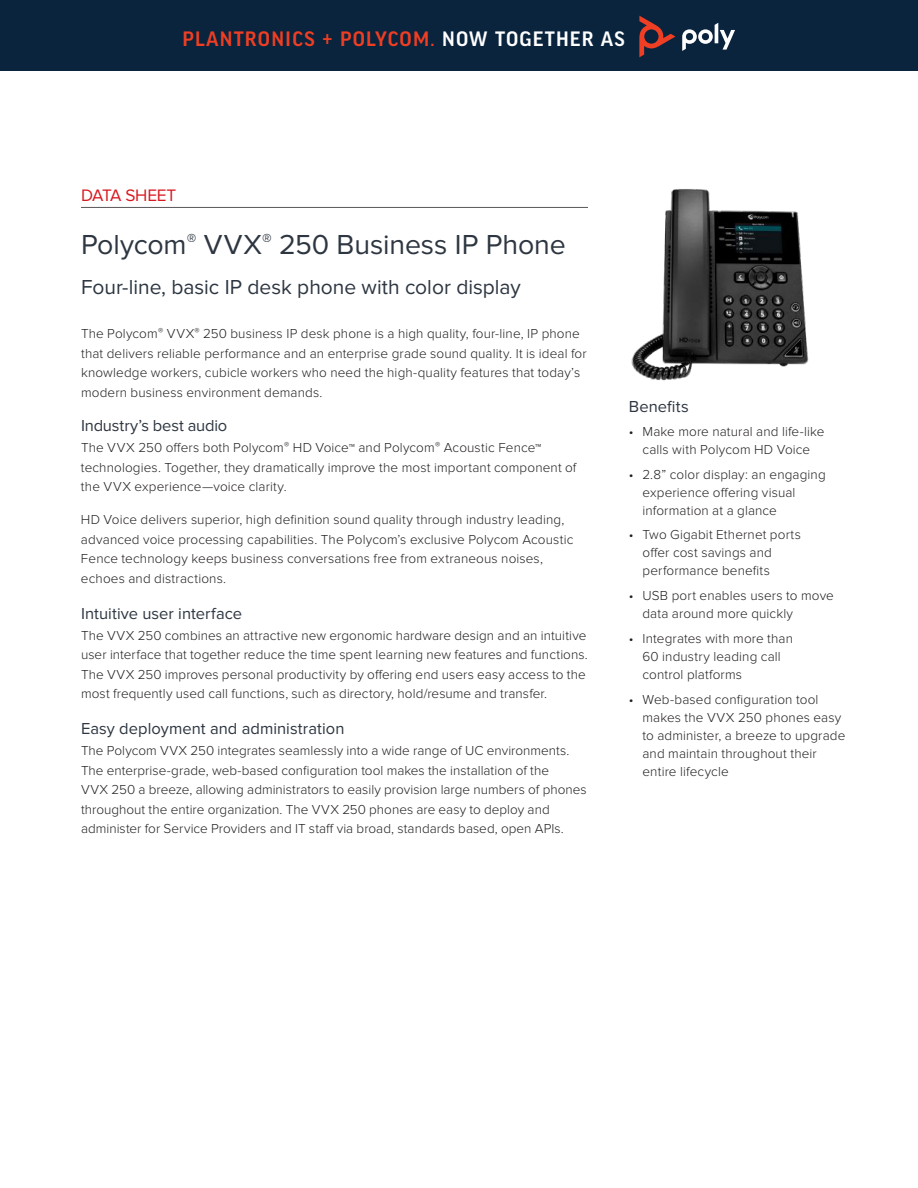
<style>
.page{position:relative;width:918px;height:1188px;background:#fff}
.page>*{position:absolute;margin:0;border:0;box-sizing:border-box;transform-origin:0 0}
.t1{font:28.5px "Proxima Nova";letter-spacing:-.005em;color:#2d3641}
.t2{font:500 22.2px "Good Headline Offc Pro";letter-spacing:.05em;color:#ee3e23}
.t3{font:21px "Proxima Nova";color:#2d3641}
.t4{font:17.25px "Proxima Nova";letter-spacing:-.015em;color:#d71920}
.t5{font:16.5px "Proxima Nova";letter-spacing:.005em;color:#2d3641}
.t6{font:300 13.5px/19.5px "Proxima Nova";letter-spacing:.01em;color:#241f1f}
.s1{color:#fff}
</style>
<div class="page">
<hr style="left:81px;top:207px;width:507px;height:1px;background:#5a5758">
<img style="left:631px;top:189px;width:178px;height:192px">
<div style="left:0;top:0;width:918px;height:70px;background:#0a243e"></div>
<svg style="left:682px;top:23px;width:53px;height:28px"></svg>
<svg style="left:639px;top:16px;width:37px;height:41px"></svg>
<h2 class="t2" style="left:182px;top:28px;width:444px">PLANTRONICS + POLYCOM. <span class="s1">NOW TOGETHER AS</span></h2>
<p class="t4" style="left:81px;top:185px;width:97px">DATA SHEET</p>
<h1 class="t1" style="left:81px;top:228px;width:486px">Polycom<sup>®</sup> VVX<sup>®</sup> 250 Business IP Phone</h1>
<h3 class="t3" style="left:81px;top:275px;width:441px">Four-line, basic IP desk phone with color display</h3>
<p class="t6" style="left:81px;top:324px;width:507px">The Polycom<sup>®</sup> VVX<sup>®</sup> 250 business IP desk phone is a high quality, four-line, IP phone that delivers reliable performance and an enterprise grade sound quality. It is ideal for knowledge workers, cubicle workers who need the high-quality features that today’s modern business environment demands.</p>
<p class="t5" style="left:81px;top:417px;width:148px">Industry’s best audio</p>
<p class="t6" style="left:81px;top:438px;width:497px">The VVX 250 offers both Polycom<sup>®</sup> HD Voice™ and Polycom<sup>®</sup> Acoustic Fence™ technologies. Together, they dramatically improve the most important component of the VVX experience—voice clarity.</p>
<p class="t6" style="left:81px;top:510px;width:494px">HD Voice delivers superior, high definition sound quality through industry leading, advanced voice processing capabilities. The Polycom’s exclusive Polycom Acoustic Fence technology keeps business conversations free from extraneous noises, echoes and distractions.</p>
<p class="t5" style="left:81px;top:604px;width:163px">Intuitive user interface</p>
<p class="t6" style="left:81px;top:626px;width:508px">The VVX 250 combines an attractive new ergonomic hardware design and an intuitive user interface that together reduce the time spent learning new features and functions.<br>The VVX 250 improves personal productivity by offering end users easy access to the most frequently used call functions, such as directory, hold/resume and transfer.</p>
<p class="t5" style="left:81px;top:720px;width:265px">Easy deployment and administration</p>
<p class="t6" style="left:81px;top:741px;width:507px">The Polycom VVX 250 integrates seamlessly into a wide range of UC environments.<br>The enterprise-grade, web-based configuration tool makes the installation of the<br>VVX 250 a breeze, allowing administrators to easily provision large numbers of phones throughout the entire organization. The VVX 250 phones are easy to deploy and administer for Service Providers and IT staff via broad, standards based, open APIs.</p>
<p class="t5" style="left:629px;top:397px;width:61px">Benefits</p>
<p class="t6" style="left:629px;top:423px;width:197px;line-height:18px;text-align:center">• Make more natural and life-like calls with Polycom HD Voice</p>
<p class="t6" style="left:642px;top:465px;width:185px;line-height:18px;text-indent:-14px">• 2.8” color display: an engaging experience offering visual information at a glance</p>
<p class="t6" style="left:642px;top:526px;width:160px;line-height:18px;text-indent:-14px">• Two Gigabit Ethernet ports offer cost savings and performance benefits</p>
<p class="t6" style="left:642px;top:587px;width:193px;line-height:18px;text-indent:-14px">• USB port enables users to move data around more quickly</p>
<p class="t6" style="left:642px;top:630px;width:152px;line-height:18px;text-indent:-14px">• Integrates with more than<br>60 industry leading call control platforms</p>
<p class="t6" style="left:642px;top:690px;width:204px;line-height:18px;text-indent:-14px">• Web-based configuration tool makes the VVX 250 phones easy to administer, a breeze to upgrade and maintain throughout their entire lifecycle</p>
</div>
